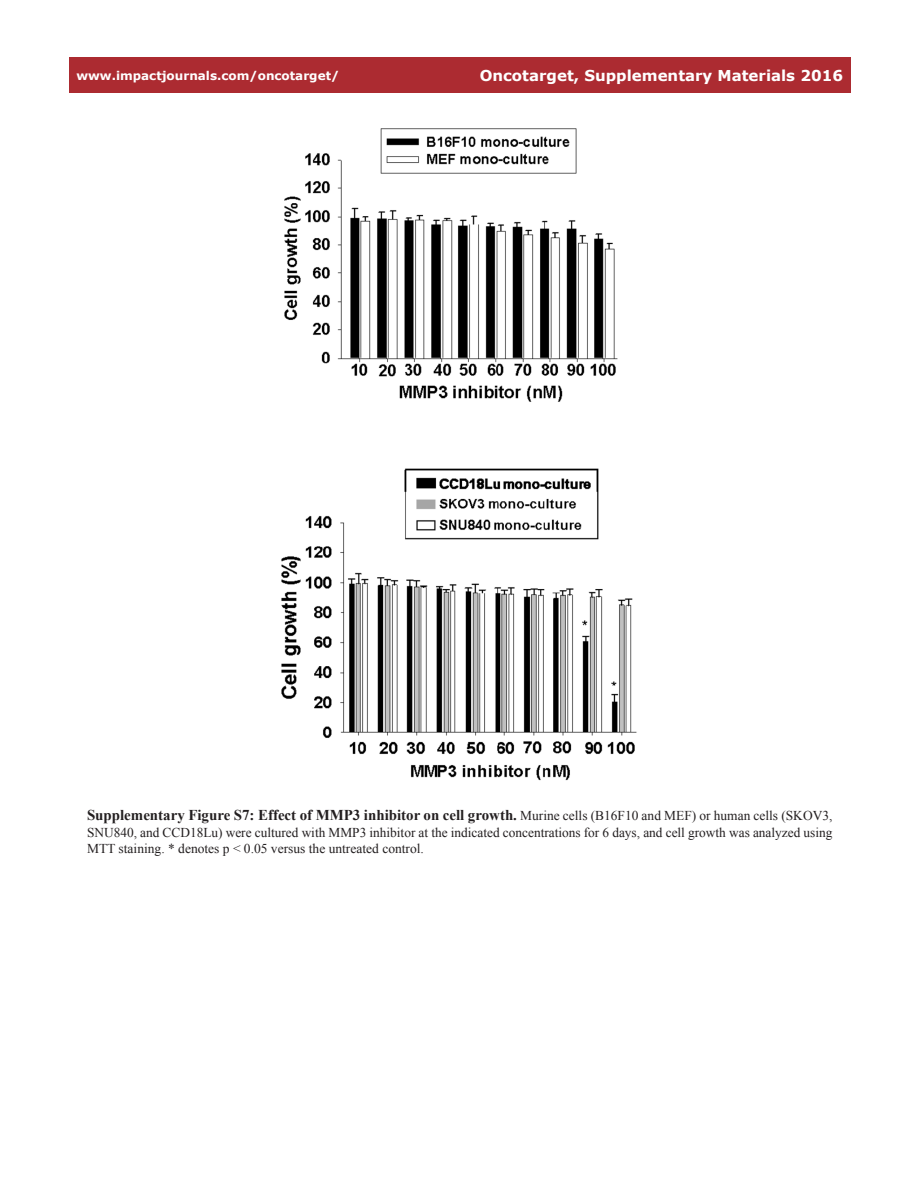
<style>
.page{position:relative;width:918px;height:1188px;background:#fff}
.page>*{position:absolute;margin:0;border:0;box-sizing:border-box;transform-origin:0 0}
.t1{font:700 15px "Times New Roman";color:#231f20}
.t2{font:700 15px "Verdana";color:#fff}
.t3{font:13.5px/16.2px "Times New Roman";color:#231f20}
.t4{font:700 12px "Verdana";color:#fff}
.s1{font-weight:400;font-size:13.5px}
</style>
<div class="page">
<div style="left:69px;top:57px;width:781px;height:36px;background:#ac2b31"></div>
<img style="left:281px;top:128px;width:356px;height:653px">
<p class="t4" style="left:76px;top:67px;width:264px">www.impactjournals.com/oncotarget/</p>
<p class="t2" style="left:480px;top:65px;width:365px">Oncotarget, Supplementary Materials 2016</p>
<p class="t1" style="left:87px;top:805px;width:747px">Supplementary Figure S7: Effect of MMP3 inhibitor on cell growth. <span class="s1">Murine cells (B16F10 and MEF) or human cells (SKOV3,</span></p>
<p class="t3" style="left:87px;top:824px;width:747px">SNU840, and CCD18Lu) were cultured with MMP3 inhibitor at the indicated concentrations for 6 days, and cell growth was analyzed using<br>MTT staining. * denotes p &lt; 0.05 versus the untreated control.</p>
</div>
